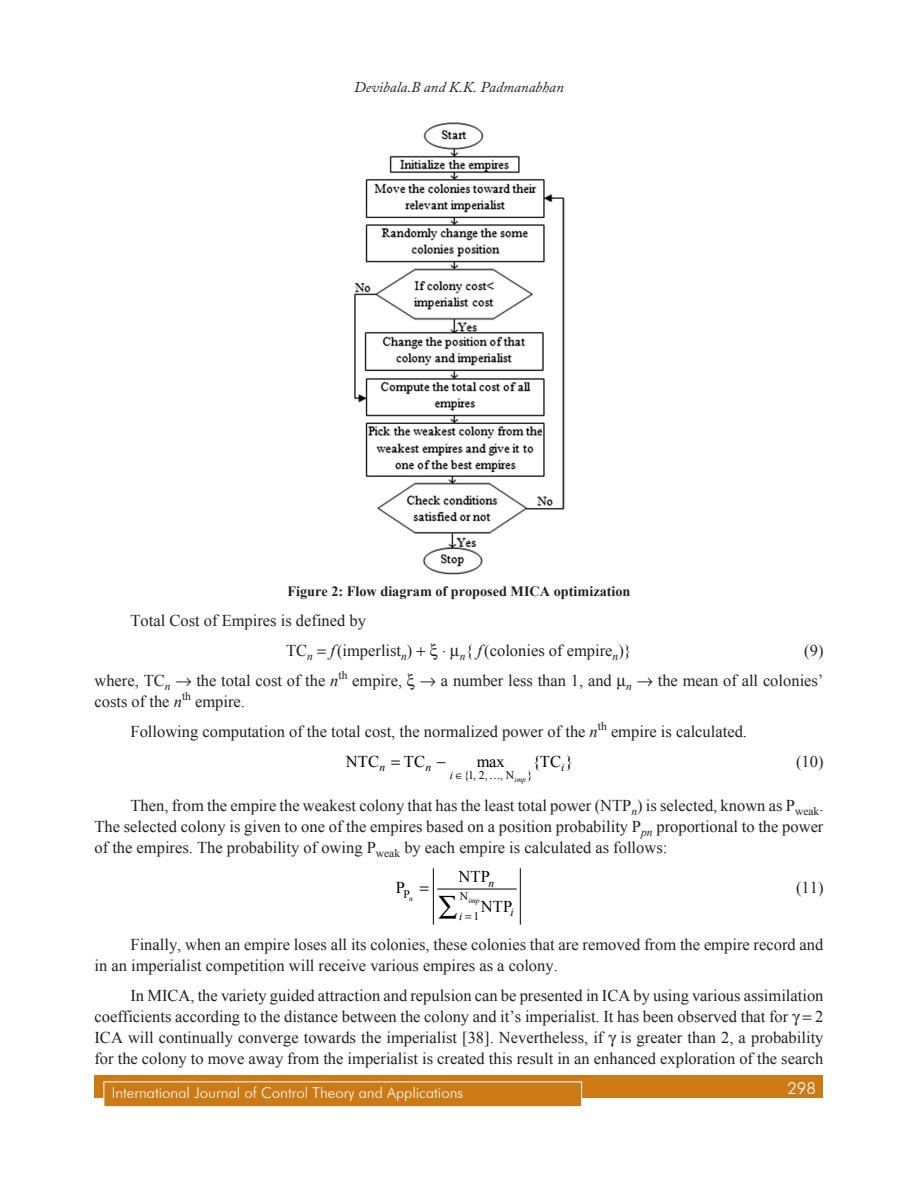
<style>
.page{position:relative;width:918px;height:1188px;background:#fff}
.page>*{position:absolute;margin:0;border:0;box-sizing:border-box;transform-origin:0 0}
.Body_text{font:16.5px/21px "Times New Roman";color:#231f20;text-align:justify}
.Eq-space{font:16.5px "Times New Roman";color:#231f20}
.t1{font:16.5px/29.2px "Times New Roman";letter-spacing:.005em;color:#000}
.t2{font:300 16.5px "Futura BT";color:#fff}
.t3{font:300 15px "Futura BT";color:#fff}
.t4{font:italic 15px "Adobe Caslon Pro";color:#231f20}
.t5{font:700 14.25px "Times New Roman";color:#231f20}
.t6{font:11.7px "Times New Roman";color:#000}
.t7{font:italic 11.7px "Times New Roman";color:#000}
.t8{font:italic 7.5px "Times New Roman";color:#000}
.s1{font-style:italic}
</style>
<div class="page">
<div style="left:94px;top:1076px;width:730px;height:22px;background:#cb7a16"></div>
<div style="left:104px;top:1082px;width:478px;height:25px;background:#cb7a16"></div>
<div style="left:104px;top:1082px;width:478px;height:25px;border:1px solid #fff"></div>
<img style="left:354px;top:123px;width:211px;height:452px">
<hr style="left:437px;top:889px;width:80px;height:1px;background:#000">
<hr style="left:433px;top:868px;width:1px;height:57px;background:#000">
<hr style="left:520px;top:868px;width:1px;height:57px;background:#000">
<p class="t4" style="left:354px;top:78px;width:211px">Devibala.B and K.K. Padmanabhan</p>
<p class="t5" style="left:287px;top:581px;width:345px">Figure 2: Flow diagram of proposed MICA optimization</p>
<p class="Body_text" style="left:130px;top:610px;width:237px">Total Cost of Empires is defined by</p>
<p class="Eq-space" style="left:286px;top:639px;width:128px">TC<sub>n</sub> <span class="s1">f</span>(imperlist<sub>n</sub>)</p>
<p class="Eq-space" style="left:442px;top:639px;width:191px">◊ <sub>n</sub>{ <span class="s1">f</span>(colonies of empire<sub>n</sub>)}</p>
<p class="Eq-space" style="left:804px;top:639px;width:21px">(9)</p>
<p class="Body_text" style="left:94px;top:670px;width:78px">where, TC<sub>n</sub></p>
<p class="Body_text" style="left:196px;top:670px;width:207px">the total cost of the <span class="s1">n</span><sup>th</sup> empire,</p>
<p class="Body_text" style="left:441px;top:670px;width:193px">a number less than 1, and <sub>n</sub></p>
<p class="Body_text" style="left:658px;top:670px;width:167px">the mean of all colonies’</p>
<p class="Body_text" style="left:94px;top:691px;width:152px">costs of the <span class="s1">n</span><sup>th</sup> empire.</p>
<p class="Body_text" style="left:130px;top:721px;width:618px">Following computation of the total cost, the normalized power of the <span class="s1">n</span><sup>th</sup> empire is calculated.</p>
<p class="t1" style="left:346px;top:747px;width:35px">NTC</p>
<p class="t1" style="left:404px;top:747px;width:23px">TC</p>
<p class="t1" style="left:533px;top:747px;width:43px">{TC }</p>
<p class="t6" style="left:464px;top:767px;width:52px">{,1 2, ,N</p>
<p class="Eq-space" style="left:796px;top:750px;width:29px">(10)</p>
<p class="Body_text" style="left:94px;top:794px;width:730px;text-indent:36px">Then, from the empire the weakest colony that has the least total power (NTP<sub>n</sub>) is selected, known as P<sub>weak</sub>.<br>The selected colony is given to one of the empires based on a position probability P<sub>pn</sub> proportional to the power of the empires. The probability of owing P<sub>weak</sub> by each empire is calculated as follows:</p>
<p class="t1" style="left:396px;top:873px;width:11px">P</p>
<p class="t1" style="left:481px;top:862px;width:33px;text-indent:-22px">NTP<br>NTP</p>
<p class="t1" style="left:477px;top:747px;width:30px">max</p>
<p class="t7" style="left:561px;top:759px;width:5px">i</p>
<p class="t7" style="left:380px;top:759px;width:7px">n</p>
<p class="t7" style="left:426px;top:759px;width:7px">n</p>
<p class="t6" style="left:527px;top:767px;width:7px">}</p>
<p class="t7" style="left:450px;top:767px;width:5px">i</p>
<p class="t8" style="left:515px;top:774px;width:13px">imp</p>
<p class="t7" style="left:489px;top:875px;width:7px">n</p>
<p class="Eq-space" style="left:796px;top:877px;width:29px">(11)</p>
<p class="t6" style="left:404px;top:886px;width:11px">P<sub>n</sub></p>
<p class="t8" style="left:460px;top:895px;width:21px"><sup>N</sup>imp</p>
<p class="t7" style="left:511px;top:904px;width:5px">i</p>
<p class="t6" style="left:473px;top:909px;width:7px">1</p>
<p class="t7" style="left:459px;top:909px;width:5px">i</p>
<p class="Body_text" style="left:94px;top:934px;width:730px;text-indent:36px">Finally, when an empire loses all its colonies, these colonies that are removed from the empire record and in an imperialist competition will receive various empires as a colony.</p>
<p class="Body_text" style="left:94px;top:985px;width:731px;text-indent:36px">In MICA, the variety guided attraction and repulsion can be presented in ICA by using various assimilation coefficients according to the distance between the colony and it’s imperialist. It has been observed that for</p>
<p class="Body_text" style="left:94px;top:1006px;width:731px;text-indent:721px">2<br>ICA will continually converge towards the imperialist [38]. Nevertheless, if is greater than 2, a probability for the colony to move away from the imperialist is created this result in an enhanced exploration of the search</p>
<p class="t3" style="left:112px;top:1084px;width:353px">International Journal of Control Theory and Applications</p>
<p class="t2" style="left:787px;top:1078px;width:30px">298</p>
</div>
